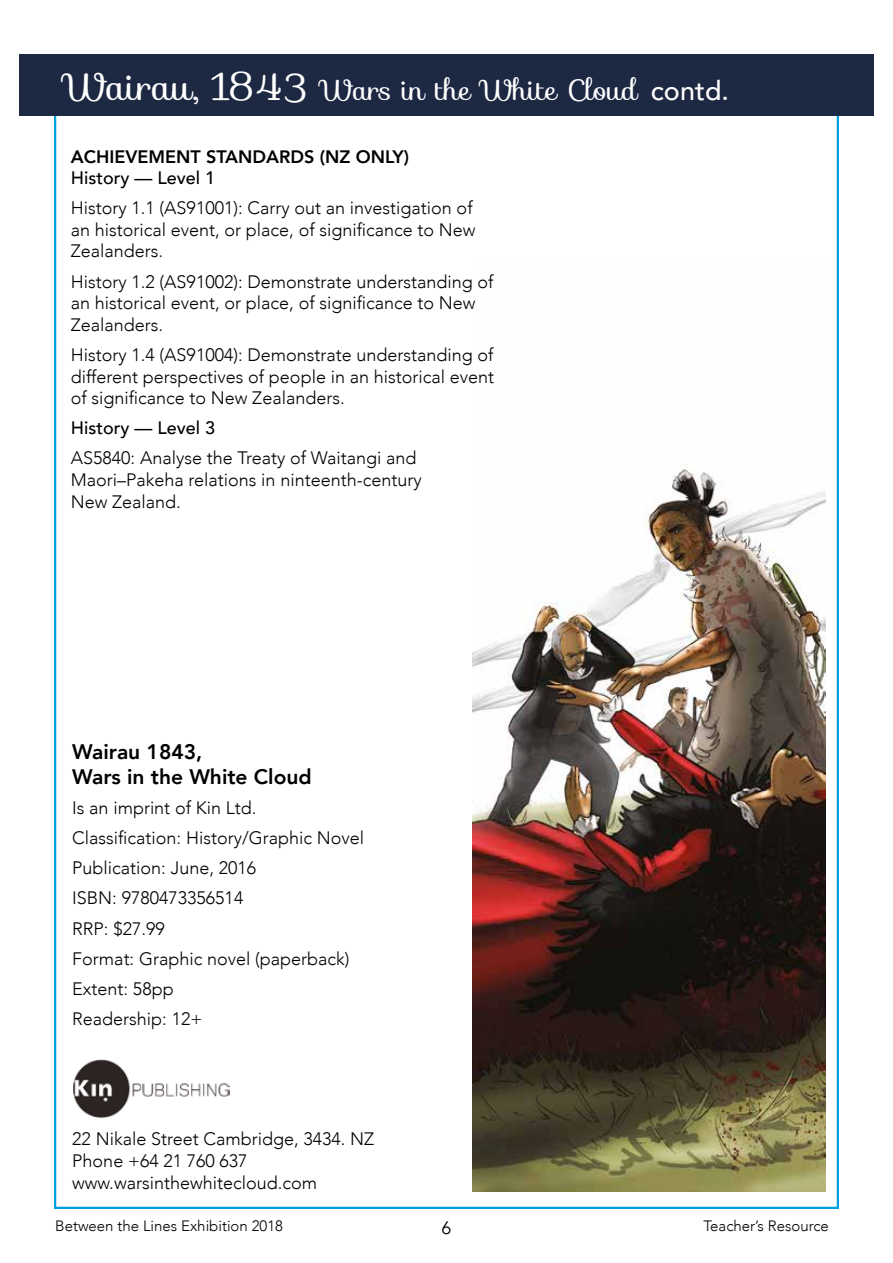
<style>
.page{position:relative;width:893px;height:1263px;background:#fff}
.page>*{position:absolute;margin:0;border:0;box-sizing:border-box;transform-origin:0 0}
.t1{font:28.5px "Sofia";color:#fff}
.t2{font:800 21px/25.2px "Avenir";color:#000}
.t3{font:300 18px/21.6px "Avenir";color:#000}
.t4{font:800 18px "Avenir";color:#000}
.t5{font:500 18px "Avenir";color:#000}
.t6{font:18px "Avenir";color:#000}
.t7{font:300 15px "Avenir";color:#000}
.s1{font-size:37.5px}
.s2{font-family:"Avenir";font-weight:500;font-size:27px}
</style>
<div class="page">
<img style="left:473px;top:464px;width:352px;height:728px">
<div style="left:19px;top:54px;width:855px;height:62px;background:#1d2842"></div>
<img style="left:73px;top:1059px;width:157px;height:58px">
<h1 class="t1" style="left:64px;top:67px;width:667px"><span class="s1">Wairau, 1843</span> Wars in the White Cloud <span class="s2">contd.</span></h1>
<p class="t4" style="left:71px;top:142px;width:340px">ACHIEVEMENT STANDARDS (NZ ONLY)</p>
<p class="t5" style="left:71px;top:162px;width:146px">History — Level 1</p>
<p class="t3" style="left:71px;top:197px;width:406px">History 1.1 (AS91001): Carry out an investigation of an historical event, or place, of significance to New<br>Zealanders.</p>
<p class="t3" style="left:71px;top:271px;width:424px">History 1.2 (AS91002): Demonstrate understanding of an historical event, or place, of significance to New<br>Zealanders.</p>
<p class="t3" style="left:71px;top:344px;width:425px;text-align:justify">History 1.4 (AS91004): Demonstrate understanding of different perspectives of people in an historical event of significance to New Zealanders.</p>
<p class="t5" style="left:71px;top:412px;width:146px">History — Level 3</p>
<p class="t3" style="left:71px;top:447px;width:352px">AS5840: Analyse the Treaty of Waitangi and<br>Maori–Pakeha relations in ninteenth-century<br>New Zealand.</p>
<p class="t2" style="left:72px;top:739px;width:241px">Wairau 1843,<br>Wars in the White Cloud</p>
<p class="t3" style="left:72px;top:793px;width:293px;line-height:30.2px">Is an imprint of Kin Ltd.<br>Classification: History/Graphic Novel<br>Publication: June, 2016<br>ISBN: 9780473356514<br>RRP: $27.99<br>Format: Graphic novel (paperback)<br>Extent: 58pp<br>Readership: 12+</p>
<p class="t3" style="left:72px;top:1128px;width:303px">22 Nikale Street Cambridge, 3434. NZ<br>Phone +64 21 760 637 www.warsinthewhitecloud.com</p>
<p class="t7" style="left:55px;top:1217px;width:229px">Between the Lines Exhibition 2018</p>
<p class="t6" style="left:441px;top:1217px;width:12px">6</p>
<p class="t7" style="left:703px;top:1217px;width:127px">Teacher’s Resource</p>
</div>
